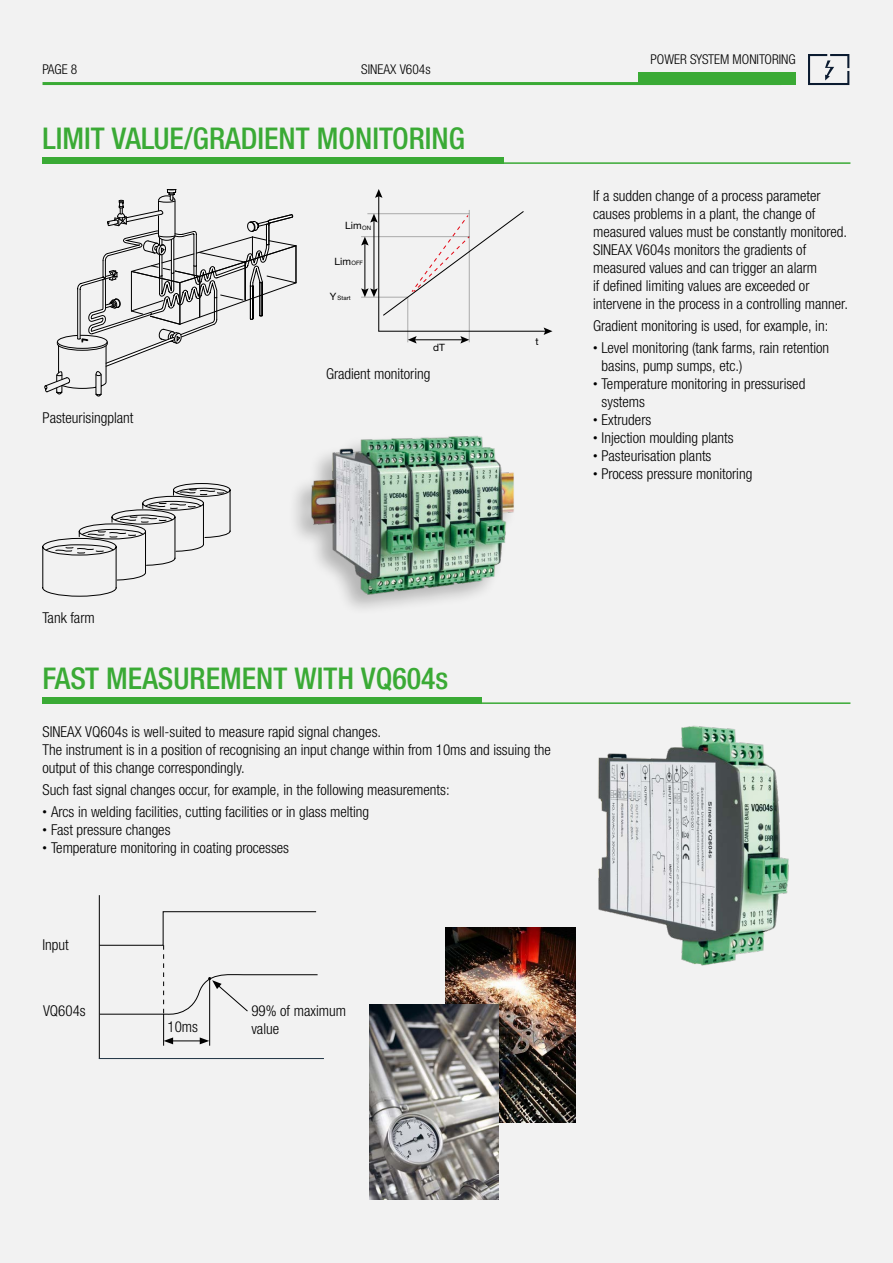
<style>
.page{position:relative;width:893px;height:1263px;background:#f2f2f2}
.page>*{position:absolute;margin:0;border:0;box-sizing:border-box;transform-origin:0 0}
.t1{font:500 condensed 30px "Helvetica Neue LTW1 G";color:#3aaa35}
.t2{font:300 condensed 15px/18px "Helvetica Neue LTW1 G";color:#000}
.t3{font:300 condensed 15px/18px "Helvetica Neue LT Pro";color:#000}
.t4{font:300 condensed 13.5px "Helvetica Neue LTW1 G";color:#000}
.t5{font:10.05px "Helvetica Neue LT Pro";color:#000}
.t6{font:6px "Helvetica Neue LT Pro";color:#000}
.s1{font-size:6px}
.s2{font-size:9px}
.s3{font-family:"Helvetica Neue LTW1 G"}
</style>
<div class="page">
<hr style="left:43px;top:82px;width:738px;height:3px;background:#3aaa35">
<div style="left:638px;top:72px;width:158px;height:13px;background:#3aaa35"></div>
<svg style="left:808px;top:54px;width:41px;height:31px"></svg>
<hr style="left:42px;top:162px;width:808px;height:2px;background:#3aaa35">
<div style="left:42px;top:157px;width:462px;height:6px;background:#3aaa35"></div>
<div style="left:287px;top:432px;width:229px;height:184px;background:#000;opacity:.25"></div>
<img style="left:308px;top:433px;width:208px;height:163px">
<hr style="left:378px;top:331px;width:168px;height:1px;background:#000">
<svg style="left:544px;top:327px;width:8px;height:8px"></svg>
<hr style="left:378px;top:195px;width:1px;height:136px;background:#000">
<svg style="left:375px;top:189px;width:7px;height:9px"></svg>
<svg style="left:361px;top:210px;width:163px;height:107px"></svg>
<hr style="left:367px;top:213px;width:102px;height:1px;background:#000">
<hr style="left:361px;top:236px;width:108px;height:1px;background:#000">
<hr style="left:361px;top:297px;width:47px;height:1px;background:#000">
<hr style="left:407px;top:297px;width:1px;height:45px;background:#000">
<hr style="left:469px;top:210px;width:1px;height:132px;background:#000">
<hr style="left:414px;top:339px;width:49px;height:1px;background:#000">
<svg style="left:408px;top:336px;width:9px;height:7px"></svg>
<svg style="left:460px;top:336px;width:9px;height:7px"></svg>
<svg style="left:45px;top:189px;width:252px;height:208px"></svg>
<svg style="left:43px;top:483px;width:188px;height:114px"></svg>
<hr style="left:42px;top:702px;width:808px;height:2px;background:#3aaa35">
<div style="left:42px;top:697px;width:440px;height:6px;background:#3aaa35"></div>
<img style="left:598px;top:725px;width:191px;height:241px">
<img style="left:445px;top:928px;width:130px;height:194px">
<img style="left:370px;top:1004px;width:129px;height:195px">
<hr style="left:99px;top:895px;width:1px;height:164px;background:#000">
<hr style="left:99px;top:1058px;width:225px;height:1px;background:#1f3242">
<hr style="left:163px;top:1014px;width:1px;height:32px;background:#000">
<hr style="left:209px;top:978px;width:1px;height:68px;background:#000">
<hr style="left:171px;top:1040px;width:31px;height:1px;background:#000">
<svg style="left:164px;top:1037px;width:9px;height:7px"></svg>
<svg style="left:200px;top:1037px;width:9px;height:7px"></svg>
<svg style="left:99px;top:911px;width:219px;height:106px"></svg>
<p class="t4" style="left:43px;top:62px;width:36px">PAGE 8</p>
<p class="t4" style="left:361px;top:62px;width:71px">SINEAX V604s</p>
<h1 class="t1" style="left:42px;top:120px;width:424px">LIMIT VALUE/GRADIENT MONITORING</h1>
<p class="t5" style="left:345px;top:220px;width:27px">Lim<span class="s1">ON</span></p>
<p class="t5" style="left:334px;top:255px;width:18px">Lim</p>
<p class="t5" style="left:330px;top:290px;width:8px">Y</p>
<p class="t6" style="left:351px;top:259px;width:13px">OFF</p>
<p class="t6" style="left:338px;top:294px;width:14px">Start</p>
<p class="t5" style="left:433px;top:341px;width:13px">dT</p>
<p class="t3" style="left:43px;top:409px;width:93px">Pasteurisingplant</p>
<p class="t2" style="left:326px;top:365px;width:106px">Gradient monitoring</p>
<p class="t5" style="left:535px;top:335px;width:5px">t</p>
<p class="t4" style="left:650px;top:51px;width:147px">POWER SYSTEM MONITORING</p>
<p class="t2" style="left:593px;top:187px;width:256px">If a sudden change of a process parameter causes problems in a plant, the change of measured values must be constantly monitored.<br>SINEAX V604s monitors the gradients of measured values and can trigger an alarm<br>if defined limiting values are exceeded or intervene in the process in a controlling manner.</p>
<p class="t2" style="left:593px;top:317px;width:237px">Gradient monitoring is used, for example, in:</p>
<p class="t2" style="left:602px;top:339px;width:229px;text-indent:-9px"><span class="s2">•</span> Level monitoring (tank farms, rain retention basins, pump sumps, etc.)</p>
<p class="t2" style="left:602px;top:375px;width:205px;text-indent:-9px"><span class="s2">•</span> Temperature monitoring in pressurised systems</p>
<p class="t2" style="left:593px;top:411px;width:60px"><span class="s2">•</span> Extruders</p>
<p class="t2" style="left:593px;top:429px;width:142px"><span class="s2">•</span> Injection moulding plants</p>
<p class="t2" style="left:593px;top:447px;width:120px"><span class="s2">•</span> Pasteurisation plants</p>
<p class="t2" style="left:593px;top:465px;width:161px"><span class="s2">•</span> Process pressure monitoring</p>
<p class="t2" style="left:42px;top:608px;width:54px">Tank farm</p>
<h1 class="t1" style="left:42px;top:660px;width:407px">FAST MEASUREMENT WITH VQ604s</h1>
<p class="t2" style="left:43px;top:723px;width:510px">SINEAX VQ604s is well-suited to measure rapid signal changes.<br>The instrument is in a position of recognising an input change within from 10ms and issuing the output of this change correspondingly.</p>
<p class="t2" style="left:43px;top:781px;width:409px">Such fast signal changes occur, for example, in the following measurements:</p>
<p class="t2" style="left:43px;top:803px;width:328px"><span class="s2">•</span> Arcs in welding facilities, cutting facilities or in glass melting</p>
<p class="t2" style="left:43px;top:821px;width:130px"><span class="s2">•</span> Fast pressure changes</p>
<p class="t2" style="left:43px;top:839px;width:248px"><span class="s2">•</span> Temperature monitoring in coating processes</p>
<p class="t2" style="left:43px;top:935px;width:28px">Input</p>
<p class="t2" style="left:43px;top:1001px;width:44px">VQ604s</p>
<p class="t2" style="left:168px;top:1018px;width:32px">10ms</p>
<p class="t3" style="left:251px;top:1002px;width:96px"><span class="s3">99%</span> of maximum value</p>
</div>
